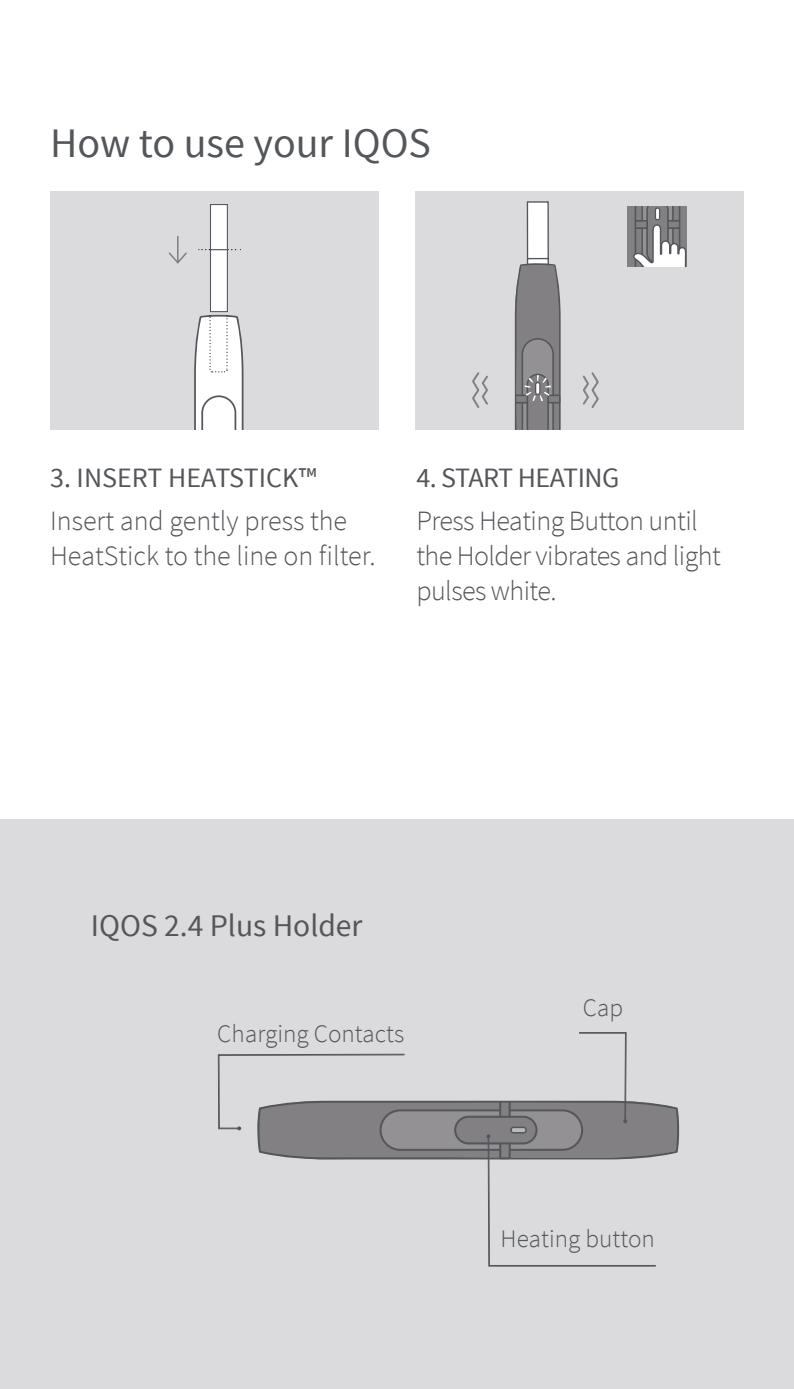
<style>
.page{position:relative;width:794px;height:1389px;background:#fff}
.page>*{position:absolute;margin:0;border:0;box-sizing:border-box;transform-origin:0 0}
.t1{font:42px "Source Sans Pro";color:#53565a}
.t2{font:31.5px "Source Sans Pro";color:#53565a}
.t3{font:300 28px/35px "Source Sans Pro";letter-spacing:-.02em;color:#53565a}
.t4{font:300 28px/35px "Source Sans Pro";color:#53565a}
.t5{font:28px "Source Sans Pro";color:#53565a}
.t6{font:28px "Source Sans Pro";letter-spacing:-.02em;color:#53565a}
.t7{font:300 25.2px "Source Sans Pro";color:#53565a}
</style>
<div class="page">
<div style="left:0;top:819px;width:794px;height:570px;background:#dbdbdd"></div>
<div style="left:51px;top:191px;width:327px;height:238px;background:#dbdbdd"></div>
<div style="left:416px;top:191px;width:327px;height:238px;background:#dbdbdd"></div>
<div style="left:210px;top:204px;width:18px;height:108px;background:#fff;border:1px solid #53565a"></div>
<svg style="left:168px;top:235px;width:76px;height:194px"></svg>
<svg style="left:472px;top:201px;width:215px;height:228px"></svg>
<svg style="left:218px;top:1032px;width:462px;height:234px"></svg>
<h1 class="t1" style="left:50px;top:117px;width:382px">How to use your IQOS</h1>
<p class="t5" style="left:50px;top:460px;width:268px">3. INSERT HEATSTICKTM</p>
<p class="t4" style="left:50px;top:503px;width:327px">Insert and gently press the<br>HeatStick to the line on filter.</p>
<p class="t6" style="left:416px;top:460px;width:204px">4. START HEATING</p>
<p class="t3" style="left:416px;top:503px;width:306px">Press Heating Button until the Holder vibrates and light pulses white.</p>
<p class="t2" style="left:91px;top:906px;width:273px">IQOS 2.4 Plus Holder</p>
<p class="t7" style="left:217px;top:1018px;width:188px">Charging Contacts</p>
<p class="t7" style="left:582px;top:992px;width:42px">Cap</p>
<p class="t7" style="left:500px;top:1223px;width:156px">Heating button</p>
</div>
